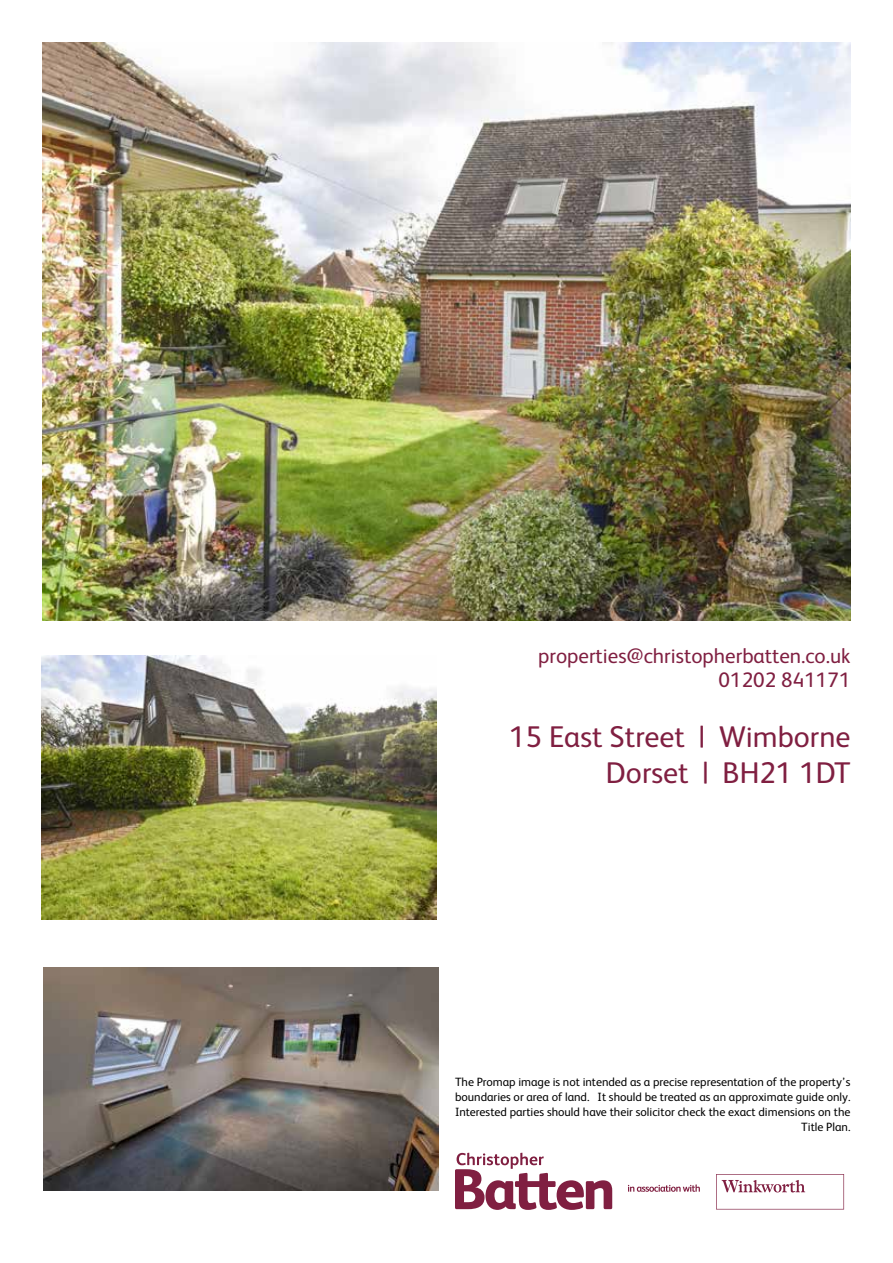
<style>
.page{position:relative;width:893px;height:1263px;background:#fff}
.page>*{position:absolute;margin:0;border:0;box-sizing:border-box;transform-origin:0 0}
.t1{font:30px/36px "FS Albert";color:#801f41;text-align:right}
.t2{font:21px/24px "FS Albert";color:#801f41;text-align:right}
.t3{font:12px/15px "FS Albert";color:#000;text-align:right}
</style>
<div class="page">
<img style="left:42px;top:43px;width:808px;height:578px">
<svg style="left:628px;top:1184px;width:72px;height:8px"></svg>
<svg style="left:716px;top:1174px;width:128px;height:35px"></svg>
<svg style="left:455px;top:1153px;width:157px;height:57px"></svg>
<img style="left:41px;top:656px;width:396px;height:264px">
<img style="left:43px;top:968px;width:396px;height:222px">
<h2 class="t2" style="left:538px;top:644px;width:314px">properties@christopherbatten.co.uk<br>01202 841171</h2>
<h1 class="t1" style="left:509px;top:719px;width:343px">15 East Street | Wimborne<br>Dorset | BH21 1DT</h1>
<p class="t3" style="left:455px;top:1075px;width:397px">The Promap image is not intended as a precise representation of the property’s boundaries or area of land. It should be treated as an approximate guide only.<br>Interested parties should have their solicitor check the exact dimensions on the Title Plan.</p>
</div>
